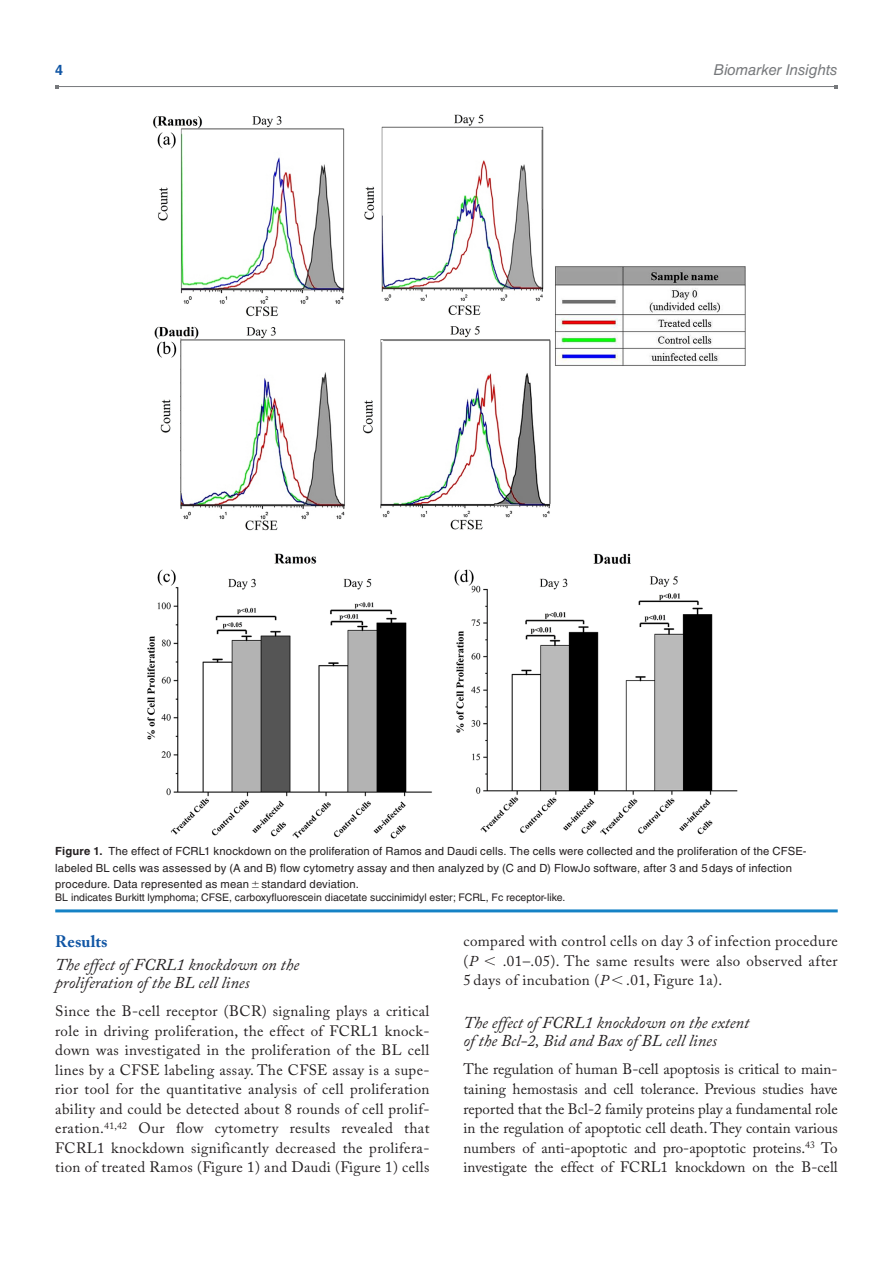
<style>
.page{position:relative;width:893px;height:1263px;background:#fff}
.page>*{position:absolute;margin:0;border:0;box-sizing:border-box;transform-origin:0 0}
.t1{font:italic 16.5px/18px "Adobe Caslon Pro";color:#231f20}
.t2{font:700 16.5px "Adobe Caslon Pro";letter-spacing:.005em;color:#1055a4}
.t3{font:15px/19.5px "Adobe Caslon Pro";letter-spacing:.025em;color:#231f20;text-align:justify}
.t4{font:italic 15px "Helvetica LT Std";letter-spacing:-.005em;color:#76787b}
.t5{font:700 14.25px "Helvetica LT Std";color:#1055a4}
.t6{font:11.25px/16.5px "Helvetica LT Std";letter-spacing:.015em;color:#231f20}
.t7{font:10.5px "Helvetica LT Std";color:#231f20}
.s1{font-weight:700}
.s2{font-style:italic}
</style>
<div class="page">
<hr style="left:57px;top:86px;width:779px;height:1px;background:#76787b">
<hr style="left:55px;top:909px;width:783px;height:3px;background:#1582c5">
<img style="left:147px;top:115px;width:599px;height:724px">
<p class="t5" style="left:55px;top:61px;width:9px">4</p>
<p class="t4" style="left:714px;top:61px;width:126px">Biomarker Insights</p>
<p class="t6" style="left:55px;top:843px;width:753px"><span class="s1">Figure 1.</span> The effect of FCRL1 knockdown on the proliferation of Ramos and Daudi cells. The cells were collected and the proliferation of the CFSE&shy;labeled BL cells was assessed by (A and B) flow cytometry assay and then analyzed by (C and D) FlowJo software, after 3 and 5days of infection procedure. Data represented as mean standard deviation.</p>
<p class="t7" style="left:55px;top:891px;width:512px">BL indicates Burkitt lymphoma; CFSE, carboxyfluorescein diacetate succinimidyl ester; FCRL, Fc receptor-like.</p>
<p class="t2" style="left:55px;top:932px;width:54px">Results</p>
<p class="t1" style="left:55px;top:955px;width:245px">The effect of FCRL1 knockdown on the proliferation of the BL cell lines</p>
<p class="t3" style="left:55px;top:1001px;width:376px">Since the B-cell receptor (BCR) signaling plays a critical role in driving proliferation, the effect of FCRL1 knock&shy;down was investigated in the proliferation of the BL cell lines by a CFSE labeling assay. The CFSE assay is a supe&shy;rior tool for the quantitative analysis of cell proliferation ability and could be detected about 8 rounds of cell prolif&shy;eration.<sup>41,42</sup> Our flow cytometry results revealed that FCRL1 knockdown significantly decreased the prolifera&shy;tion of treated Ramos (Figure 1) and Daudi (Figure 1) cells</p>
<p class="t3" style="left:463px;top:931px;width:376px">compared with control cells on day 3 of infection procedure (<span class="s2">P</span></p>
<p class="t3" style="left:463px;top:951px;width:376px;text-indent:39px">.01–.05). The same results were also observed after<br>5 days of incubation (<span class="s2">P</span> .01, Figure 1a).</p>
<p class="t1" style="left:463px;top:1013px;width:287px">The effect of FCRL1 knockdown on the extent of the Bcl-2, Bid and Bax of BL cell lines</p>
<p class="t3" style="left:463px;top:1059px;width:376px">The regulation of human B-cell apoptosis is critical to main&shy;taining hemostasis and cell tolerance. Previous studies have reported that the Bcl-2 family proteins play a fundamental role in the regulation of apoptotic cell death. They contain various numbers of anti-apoptotic and pro-apoptotic proteins.<sup>43</sup> To investigate the effect of FCRL1 knockdown on the B-cell</p>
</div>
